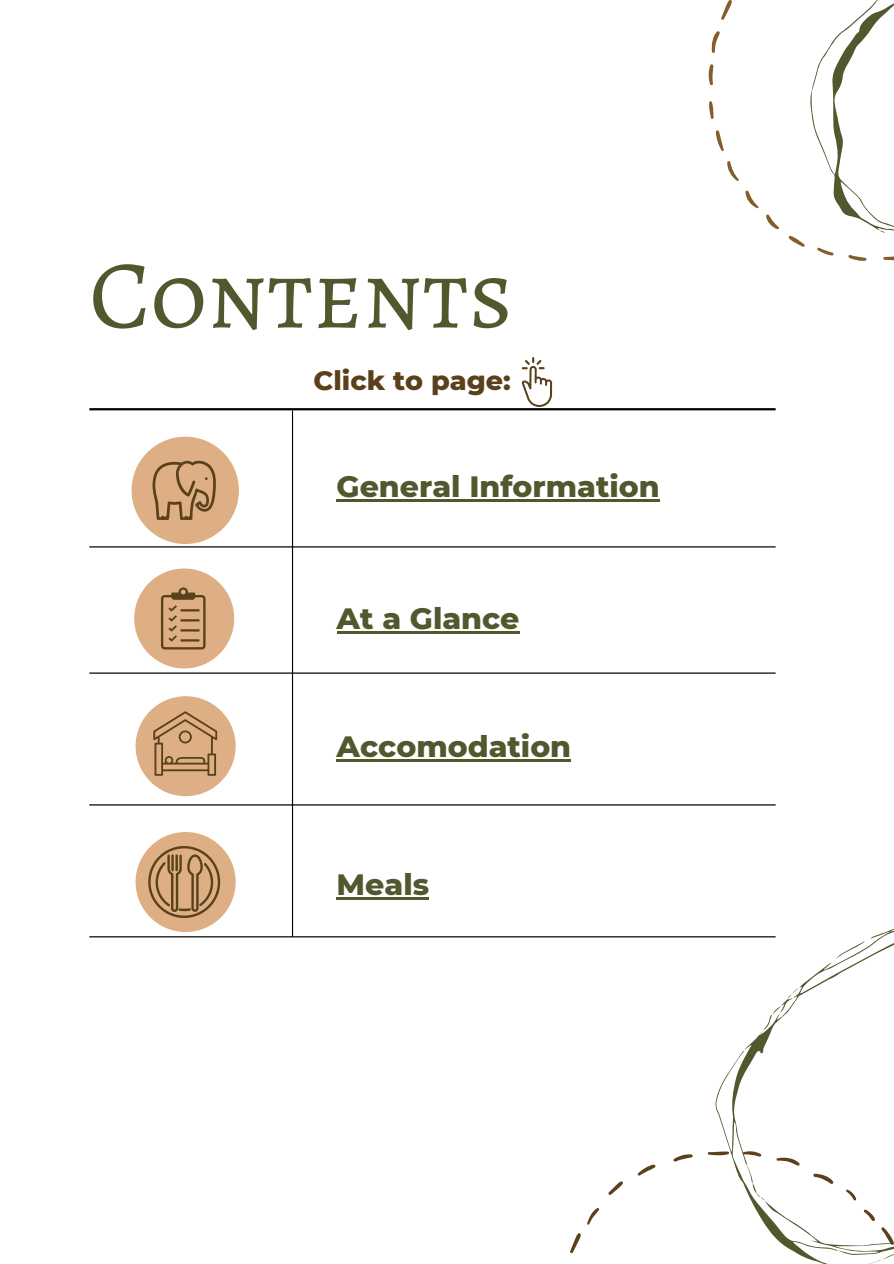
<style>
.page{position:relative;width:894px;height:1264px;background:#fff}
.page>*{position:absolute;margin:0;border:0;box-sizing:border-box;transform-origin:0 0}
.t1{font:97.35px "Alegreya SC";color:#53572e}
.t2{font:800 30px "Montserrat";color:#53572e}
.t3{font:800 27px "Montserrat";color:#5b411b}
</style>
<div class="page">
<div style="left:135px;top:832px;width:100px;height:100px;background:#deaf84;border-radius:50%"></div>
<hr style="left:292px;top:410px;width:1px;height:526px;background:#000">
<hr style="left:89px;top:546px;width:686px;height:1px;background:#000">
<hr style="left:89px;top:672px;width:686px;height:1px;background:#000">
<hr style="left:89px;top:804px;width:686px;height:1px;background:#000">
<hr style="left:89px;top:936px;width:686px;height:1px;background:#000">
<hr style="left:89px;top:408px;width:686px;height:2px;background:#000">
<div style="left:135px;top:696px;width:100px;height:100px;background:#deaf84;border-radius:50%"></div>
<div style="left:131px;top:436px;width:108px;height:108px;background:#deaf84;border-radius:50%"></div>
<div style="left:134px;top:568px;width:100px;height:100px;background:#deaf84;border-radius:50%"></div>
<svg style="left:153px;top:711px;width:64px;height:64px"></svg>
<svg style="left:570px;top:1233px;width:10px;height:20px"></svg>
<svg style="left:587px;top:1208px;width:12px;height:17px"></svg>
<svg style="left:608px;top:1181px;width:15px;height:14px"></svg>
<svg style="left:637px;top:1164px;width:19px;height:12px"></svg>
<svg style="left:673px;top:1154px;width:20px;height:8px"></svg>
<svg style="left:707px;top:1152px;width:7px;height:3px"></svg>
<svg style="left:714px;top:929px;width:179px;height:334px"></svg>
<svg style="left:766px;top:214px;width:13px;height:15px"></svg>
<svg style="left:745px;top:190px;width:13px;height:19px"></svg>
<svg style="left:727px;top:161px;width:12px;height:20px"></svg>
<svg style="left:715px;top:130px;width:8px;height:22px"></svg>
<svg style="left:709px;top:101px;width:4px;height:18px"></svg>
<svg style="left:708px;top:64px;width:5px;height:22px"></svg>
<svg style="left:711px;top:31px;width:8px;height:22px"></svg>
<svg style="left:721px;top:0;width:10px;height:20px"></svg>
<svg style="left:788px;top:0;width:105px;height:261px"></svg>
<svg style="left:161px;top:587px;width:44px;height:62px"></svg>
<svg style="left:148px;top:846px;width:72px;height:72px"></svg>
<svg style="left:152px;top:461px;width:63px;height:59px"></svg>
<svg style="left:521px;top:357px;width:31px;height:49px"></svg>
<hr style="left:336px;top:759px;width:235px;height:2px;background:#53572e">
<hr style="left:336px;top:631px;width:183px;height:2px;background:#53572e">
<hr style="left:336px;top:897px;width:93px;height:2px;background:#53572e">
<hr style="left:336px;top:499px;width:323px;height:2px;background:#53572e">
<h1 class="t1" style="left:89px;top:227px;width:425px">Contents</h1>
<p class="t3" style="left:313px;top:361px;width:199px">Click to page:</p>
<p class="t2" style="left:336px;top:464px;width:324px">General Information</p>
<p class="t2" style="left:336px;top:596px;width:184px">At a Glance</p>
<p class="t2" style="left:336px;top:724px;width:236px">Accomodation</p>
<p class="t2" style="left:336px;top:862px;width:94px">Meals</p>
</div>
